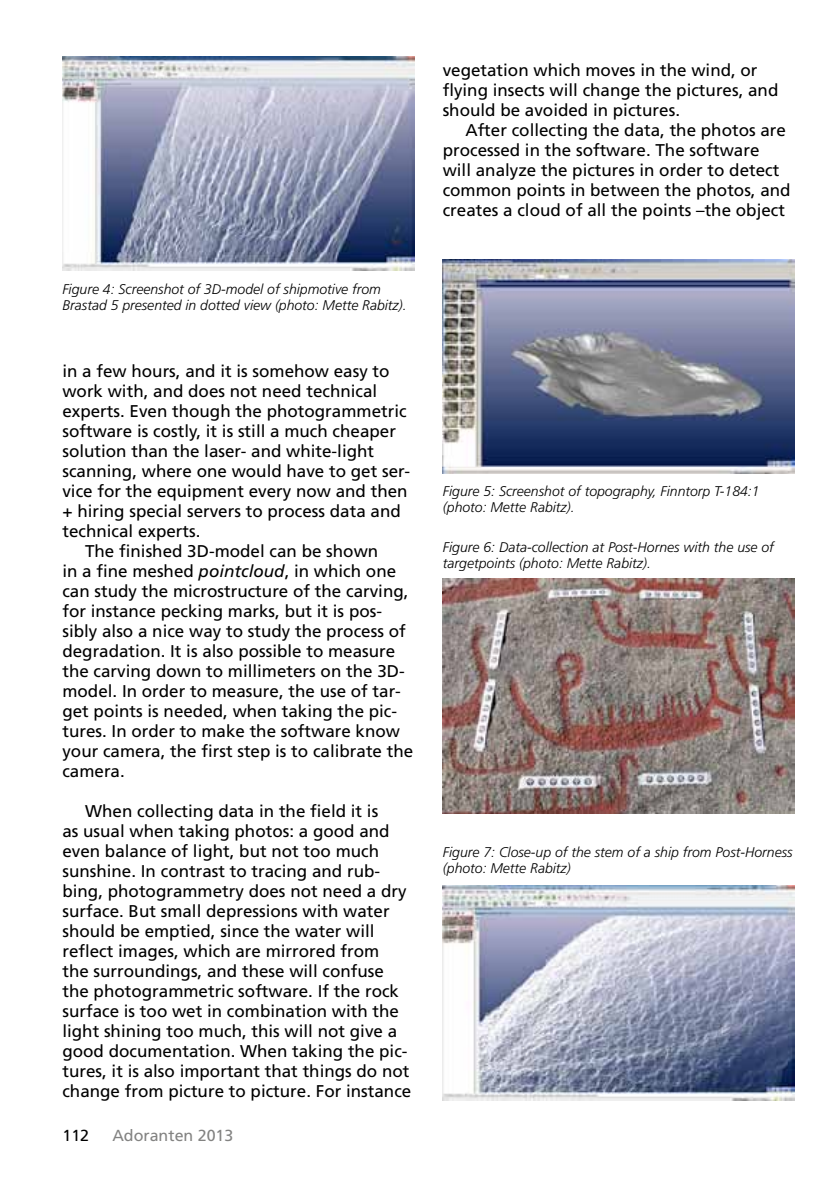
<style>
.page{position:relative;width:840px;height:1191px;background:#fff}
.page>*{position:absolute;margin:0;border:0;box-sizing:border-box;transform-origin:0 0}
.t1{font:17px/20px "Frutiger";color:#000}
.t2{font:16px "Frutiger";color:#838382}
.t3{font:16px "Frutiger";color:#000}
.t4{font:italic 300 14px/16px "Frutiger";color:#000}
.s1{font-style:italic}
</style>
<div class="page">
<img style="left:62px;top:57px;width:352px;height:214px">
<img style="left:442px;top:260px;width:352px;height:214px">
<img style="left:442px;top:579px;width:352px;height:234px">
<img style="left:442px;top:886px;width:352px;height:214px">
<p class="t4" style="left:62px;top:281px;width:345px">Figure 4: Screenshot of 3D-model of shipmotive from<br>Brastad 5 presented in dotted view (photo: Mette Rabitz).</p>
<p class="t1" style="left:62px;top:361px;width:328px">in a few hours, and it is somehow easy to</p>
<p class="t1" style="left:62px;top:381px;width:316px">work with, and does not need technical</p>
<p class="t1" style="left:62px;top:401px;width:345px">experts. Even though the photogrammetric</p>
<p class="t1" style="left:62px;top:421px;width:335px">software is costly, it is still a much cheaper</p>
<p class="t1" style="left:62px;top:441px;width:313px">solution than the laser- and white-light</p>
<p class="t1" style="left:62px;top:461px;width:349px">scanning, where one would have to get ser-</p>
<p class="t1" style="left:62px;top:481px;width:346px">vice for the equipment every now and then</p>
<p class="t1" style="left:62px;top:501px;width:340px">+ hiring special servers to process data and</p>
<p class="t1" style="left:62px;top:521px;width:139px">technical experts.</p>
<p class="t1" style="left:85px;top:541px;width:294px">The finished 3D-model can be shown</p>
<p class="t1" style="left:62px;top:561px;width:335px">in a fine meshed <span class="s1">pointcloud</span>, in which one</p>
<p class="t1" style="left:62px;top:581px;width:347px">can study the microstructure of the carving,</p>
<p class="t1" style="left:62px;top:601px;width:321px">for instance pecking marks, but it is pos-</p>
<p class="t1" style="left:62px;top:621px;width:344px">sibly also a nice way to study the process of</p>
<p class="t1" style="left:62px;top:641px;width:334px">degradation. It is also possible to measure</p>
<p class="t1" style="left:62px;top:661px;width:343px">the carving down to millimeters on the 3D-</p>
<p class="t1" style="left:62px;top:681px;width:339px">model. In order to measure, the use of tar-</p>
<p class="t1" style="left:62px;top:701px;width:336px">get points is needed, when taking the pic-</p>
<p class="t1" style="left:62px;top:721px;width:339px">tures. In order to make the software know</p>
<p class="t1" style="left:62px;top:741px;width:352px">your camera, the first step is to calibrate the</p>
<p class="t1" style="left:62px;top:761px;width:64px">camera.</p>
<p class="t1" style="left:62px;top:801px;width:350px;text-indent:23px">When collecting data in the field it is<br>as usual when taking photos: a good and even balance of light, but not too much sunshine. In contrast to tracing and rub&shy;bing, photogrammetry does not need a dry surface. But small depressions with water should be emptied, since the water will reflect images, which are mirrored from<br>the surroundings, and these will confuse the photogrammetric software. If the rock surface is too wet in combination with the light shining too much, this will not give a good documentation. When taking the pic&shy;tures, it is also important that things do not change from picture to picture. For instance</p>
<p class="t3" style="left:62px;top:1125px;width:28px">112</p>
<p class="t2" style="left:112px;top:1125px;width:122px">Adoranten 2013</p>
<p class="t1" style="left:442px;top:61px;width:337px">vegetation which moves in the wind, or flying insects will change the pictures, and should be avoided in pictures.</p>
<p class="t1" style="left:442px;top:121px;width:349px;text-indent:23px">After collecting the data, the photos are processed in the software. The software will analyze the pictures in order to detect common points in between the photos, and creates a cloud of all the points –the object</p>
<p class="t4" style="left:442px;top:483px;width:318px">Figure 5: Screenshot of topography, Finntorp T-184:1 (photo: Mette Rabitz).</p>
<p class="t4" style="left:442px;top:539px;width:332px">Figure 6: Data-collection at Post-Hornes with the use of targetpoints (photo: Mette Rabitz).</p>
<p class="t4" style="left:442px;top:844px;width:351px">Figure 7: Close-up of the stem of a ship from Post-Horness (photo: Mette Rabitz)</p>
</div>
